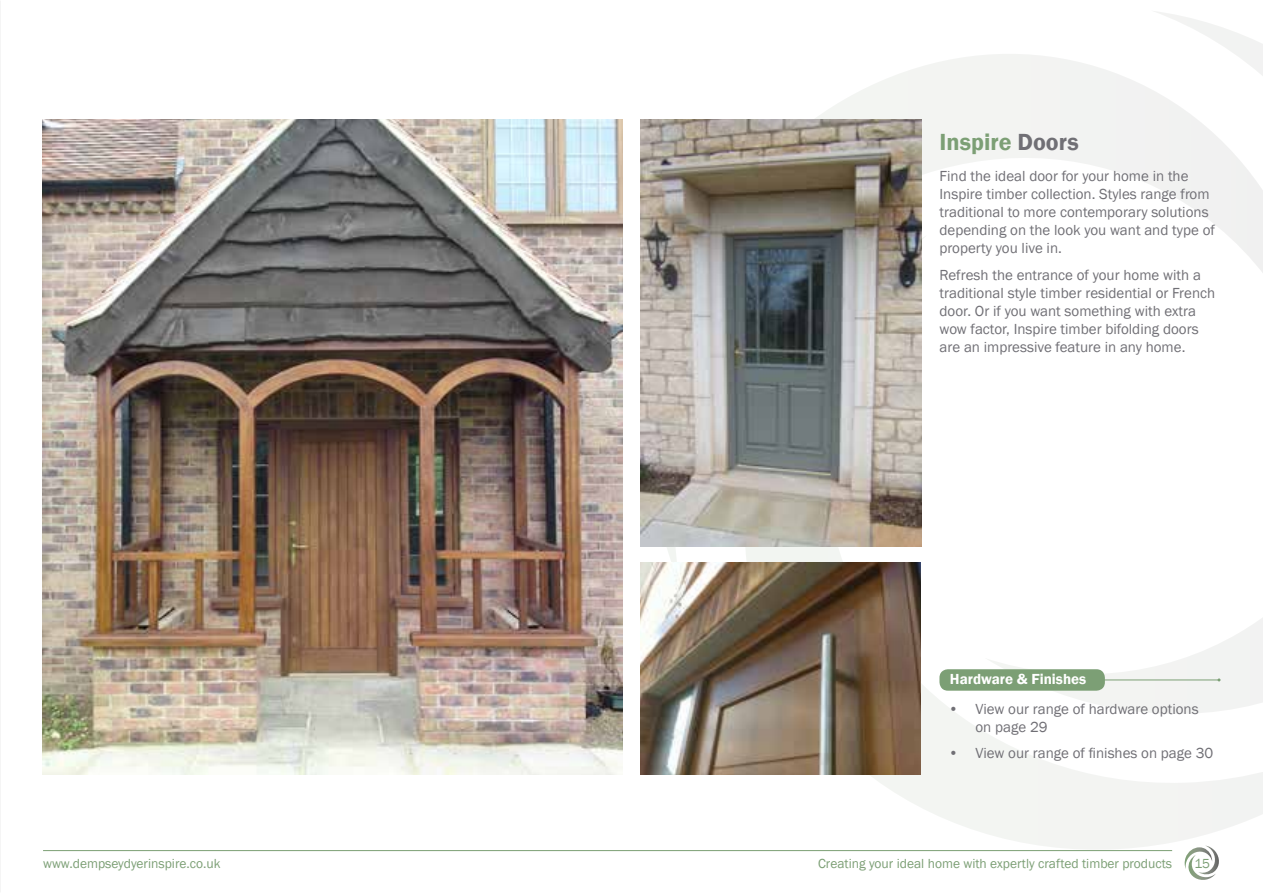
<style>
.page{position:relative;width:1263px;height:893px;background:#fff}
.page>*{position:absolute;margin:0;border:0;box-sizing:border-box;transform-origin:0 0}
.t1{font:600 24px "Franklin Gothic";color:#7c9f75}
.t2{font:15px/18px "Franklin Gothic";color:#706f75}
.t3{font:600 15px "Franklin Gothic";color:#fff}
.t4{font:13.5px "Franklin Gothic";color:#7c9f75}
.s1{color:#706f75}
</style>
<div class="page">
<svg style="left:640px;top:55px;width:344px;height:508px"></svg>
<svg style="left:723px;top:235px;width:540px;height:617px"></svg>
<svg style="left:984px;top:11px;width:279px;height:718px"></svg>
<hr style="left:43px;top:850px;width:1129px;height:1px;background:#7c9f75">
<svg style="left:1184px;top:846px;width:36px;height:34px"></svg>
<img style="left:43px;top:119px;width:579px;height:656px">
<img style="left:640px;top:119px;width:281px;height:427px">
<img style="left:640px;top:563px;width:281px;height:212px">
<hr style="left:947px;top:680px;width:272px;height:1px;background:#7c9f75">
<div style="left:939px;top:669px;width:166px;height:22px;background:#7c9f75;border-radius:9px"></div>
<h1 class="t1" style="left:939px;top:127px;width:141px">Inspire <span class="s1">Doors</span></h1>
<p class="t2" style="left:939px;top:167px;width:277px">Find the ideal door for your home in the Inspire timber collection. Styles range from traditional to more contemporary solutions depending on the look you want and type of property you live in.</p>
<p class="t2" style="left:939px;top:266px;width:277px">Refresh the entrance of your home with a traditional style timber residential or French door. Or if you want something with extra wow factor, Inspire timber bifolding doors are an impressive feature in any home.</p>
<p class="t3" style="left:950px;top:670px;width:138px">Hardware &amp; Finishes</p>
<p class="t2" style="left:975px;top:700px;width:225px;text-indent:-27px">• View our range of hardware options on page 29</p>
<p class="t2" style="left:948px;top:745px;width:266px">• View our range of finishes on page 30</p>
<p class="t4" style="left:43px;top:855px;width:179px">www.dempseydyerinspire.co.uk</p>
<p class="t4" style="left:818px;top:855px;width:356px">Creating your ideal home with expertly crafted timber products</p>
<p class="t4" style="left:1194px;top:855px;width:17px">15</p>
</div>
